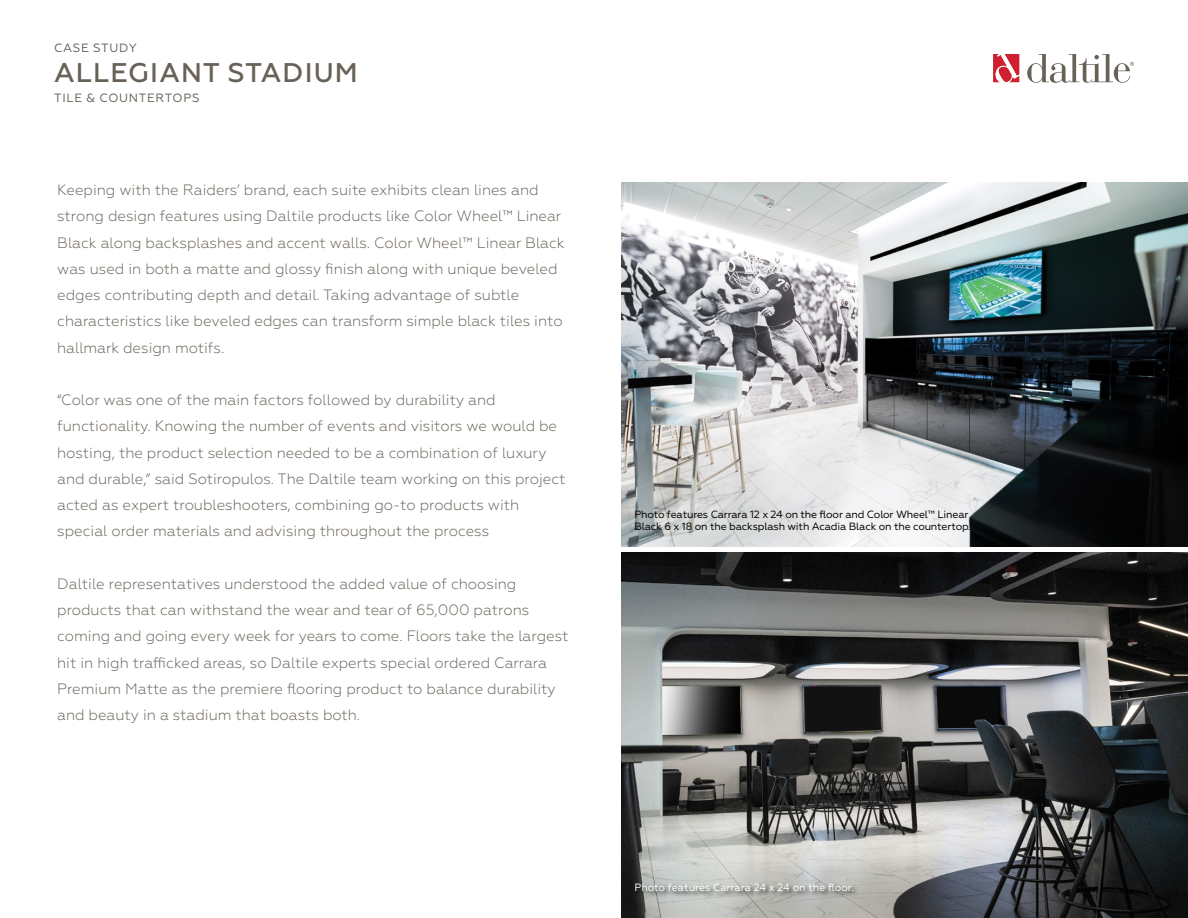
<style>
.page{position:relative;width:1188px;height:918px;background:#fff}
.page>*{position:absolute;margin:0;border:0;box-sizing:border-box;transform-origin:0 0}
.t1{font:500 27px "Geometria";letter-spacing:.04em;color:#686158}
.t2{font:300 15px/26.2px "Geometria";color:#686158}
.t3{font:12px "Geometria";letter-spacing:.06em;color:#686158}
.t4{font:10.5px/12.6px "Geometria";letter-spacing:-.015em;color:#000}
.t5{font:10.5px "Geometria";color:#fff}
</style>
<div class="page">
<svg style="left:993px;top:54px;width:26px;height:29px"></svg>
<svg style="left:1027px;top:54px;width:107px;height:29px"></svg>
<img style="left:621px;top:553px;width:567px;height:365px">
<div style="left:633px;top:881px;width:227px;height:17px;background:#000;opacity:.75"></div>
<img style="left:621px;top:183px;width:567px;height:363px">
<p class="t3" style="left:54px;top:41px;width:84px">CASE STUDY</p>
<h1 class="t1" style="left:54px;top:57px;width:305px">ALLEGIANT STADIUM</h1>
<p class="t3" style="left:54px;top:91px;width:147px">TILE &amp; COUNTERTOPS</p>
<p class="t2" style="left:57px;top:177px;width:509px">Keeping with the Raiders’ brand, each suite exhibits clean lines and strong design features using Daltile products like Color Wheel™ Linear Black along backsplashes and accent walls. Color Wheel™ Linear Black was used in both a matte and glossy finish along with unique beveled edges contributing depth and detail. Taking advantage of subtle characteristics like beveled edges can transform simple black tiles into hallmark design motifs.</p>
<p class="t2" style="left:57px;top:387px;width:510px">“Color was one of the main factors followed by durability and functionality. Knowing the number of events and visitors we would be hosting, the product selection needed to be a combination of luxury and durable,” said Sotiropulos. The Daltile team working on this project acted as expert troubleshooters, combining go-to products with special order materials and advising throughout the process</p>
<p class="t2" style="left:57px;top:571px;width:513px">Daltile representatives understood the added value of choosing products that can withstand the wear and tear of 65,000 patrons coming and going every week for years to come. Floors take the largest hit in high trafficked areas, so Daltile experts special ordered Carrara Premium Matte as the premiere flooring product to balance durability and beauty in a stadium that boasts both.</p>
<p class="t4" style="left:634px;top:508px;width:338px">Photo features Carrara 12 x 24 on the floor and Color Wheel™ Linear<br>Black 6 x 18 on the backsplash with Acadia Black on the countertop.</p>
<p class="t5" style="left:634px;top:881px;width:221px">Photo features Carrara 24 x 24 on the floor.</p>
</div>
